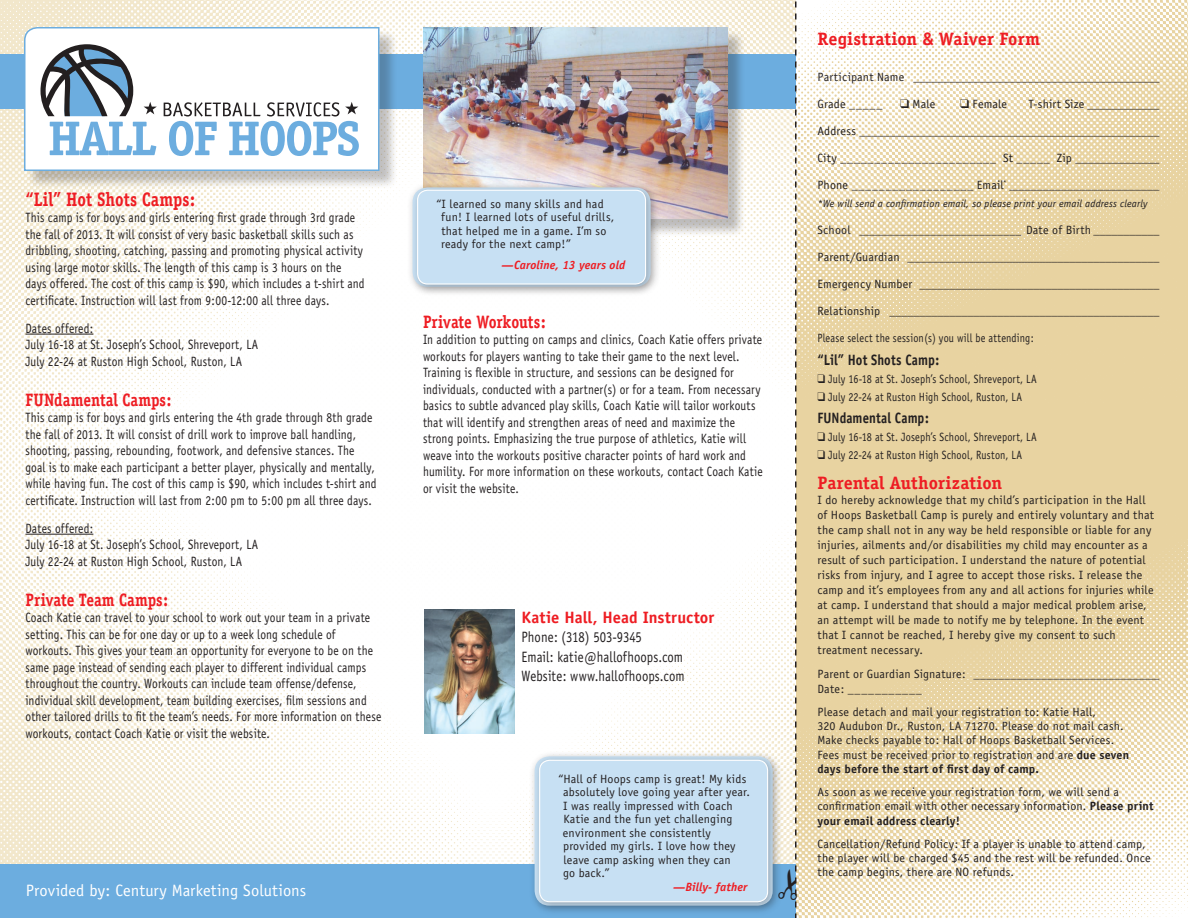
<style>
.page{position:relative;width:1188px;height:918px;background:#fff}
.page>*{position:absolute;margin:0;border:0;box-sizing:border-box;transform-origin:0 0}
.t1{font:700 19.5px "Officina Serif";letter-spacing:.005em;color:#ee1d23;scale:.85 1}
.Body_Copy{font:700 18px "Officina Serif";color:#ee1d23;scale:.85 1}
.Body_Copy-2{font:700 18px "Officina Serif";color:#ee1d23}
.Body_Copy-3{font:16.5px "Officina Sans";letter-spacing:.005em;color:#fff}
.Body_Copy-4{font:700 16.5px "Officina Sans";color:#ee1d23}
.Body_Copy-5{font:15px/19.5px "Officina Sans";letter-spacing:.005em;color:#231f20;scale:.85 1}
.Body_Copy-6{font:700 15px "Officina Sans";letter-spacing:.005em;color:#231f20;scale:.85 1}
.Body_Copy-7{font:13.5px/16.5px "Officina Sans";letter-spacing:.01em;color:#231f20;scale:.85 1}
.Body_Copy-8{font:12px/15px "Officina Sans";letter-spacing:.015em;color:#231f20}
.Body_Copy-9{font:12px "Officina Sans";letter-spacing:.015em;color:#231f20;scale:.85 1}
.Body_Copy-10{font:italic 700 12px "Officina Sans";letter-spacing:.005em;color:#ee1d23}
.Body_Copy-11{font:italic 10.5px "Officina Sans";letter-spacing:.015em;color:#231f20}
.s1{font-weight:700}
</style>
<div class="page">
<img style="left:635px;top:635px;width:143px;height:115px">
<img style="left:0;top:634px;width:634px;height:230px">
<img style="left:634px;top:0;width:144px;height:634px">
<img style="left:0;top:0;width:634px;height:634px">
<div style="left:0;top:54px;width:1161px;height:54px;background:#6caddf"></div>
<div style="left:0;top:864px;width:1149px;height:54px;background:#6caddf"></div>
<div style="left:796px;top:0;width:392px;height:918px;background:#e8d3a1"></div>
<img style="left:797px;top:539px;width:391px;height:379px">
<img style="left:797px;top:0;width:391px;height:385px">
<hr style="left:26px;top:334px;width:67px;height:1px;background:#231f20">
<hr style="left:26px;top:534px;width:67px;height:1px;background:#231f20">
<div style="left:425px;top:29px;width:321px;height:208px;background:#231f20;opacity:.3"></div>
<img style="left:423px;top:27px;width:305px;height:191px">
<div style="left:26px;top:29px;width:372px;height:161px;background:#231f20;opacity:.28"></div>
<svg style="left:23px;top:26px;width:357px;height:146px"></svg>
<svg style="left:50px;top:122px;width:106px;height:33px"></svg>
<svg style="left:164px;top:102px;width:195px;height:54px"></svg>
<svg style="left:40px;top:44px;width:117px;height:72px"></svg>
<img style="left:424px;top:610px;width:90px;height:123px">
<div style="left:529px;top:750px;width:254px;height:166px;background:#231f20;opacity:.3"></div>
<div style="left:533px;top:754px;width:246px;height:158px;background:#231f20;opacity:.3"></div>
<div style="left:540px;top:760px;width:228px;height:142px;background:#c7e0f3;border-radius:10px"></div>
<div style="left:539px;top:760px;width:229px;height:142px;border:1px solid #fff;border-radius:10px"></div>
<div style="left:406px;top:181px;width:255px;height:116px;background:#231f20;opacity:.3"></div>
<div style="left:411px;top:184px;width:246px;height:111px;background:#231f20;opacity:.3"></div>
<div style="left:418px;top:190px;width:228px;height:94px;background:#c7e0f3;border-radius:10px"></div>
<div style="left:417px;top:190px;width:229px;height:95px;border:1px solid #fff;border-radius:10px"></div>
<svg style="left:778px;top:0;width:19px;height:918px"></svg>
<p class="t1" style="left:26px;top:187px;width:201px">“Lil” Hot Shots Camps:</p>
<p class="Body_Copy-7" style="left:26px;top:209px;width:400px">This camp is for boys and girls entering first grade through 3rd grade the fall of 2013. It will consist of very basic basketball skills such as dribbling, shooting, catching, passing and promoting physical activity using large motor skills. The length of this camp is 3 hours on the days offered. The cost of this camp is $90, which includes a t-shirt and certificate. Instruction will last from 9:00-12:00 all three days.</p>
<p class="Body_Copy-7" style="left:26px;top:320px;width:275px">Dates offered:<br>July 16-18 at St. Joseph’s School, Shreveport, LA<br>July 22-24 at Ruston High School, Ruston, LA</p>
<p class="Body_Copy" style="left:26px;top:388px;width:173px">FUNdamental Camps:</p>
<p class="Body_Copy-7" style="left:26px;top:409px;width:415px">This camp is for boys and girls entering the 4th grade through 8th grade the fall of 2013. It will consist of drill work to improve ball handling, shooting, passing, rebounding, footwork, and defensive stances. The goal is to make each participant a better player, physically and mentally, while having fun. The cost of this camp is $90, which includes t-shirt and certificate. Instruction will last from 2:00 pm to 5:00 pm all three days.</p>
<p class="Body_Copy-7" style="left:26px;top:520px;width:275px">Dates offered:<br>July 16-18 at St. Joseph’s School, Shreveport, LA<br>July 22-24 at Ruston High School, Ruston, LA</p>
<p class="Body_Copy" style="left:26px;top:588px;width:169px">Private Team Camps:</p>
<p class="Body_Copy-7" style="left:26px;top:609px;width:420px">Coach Katie can travel to your school to work out your team in a private setting. This can be for one day or up to a week long schedule of workouts. This gives your team an opportunity for everyone to be on the same page instead of sending each player to different individual camps throughout the country. Workouts can include team offense/defense, individual skill development, team building exercises, film sessions and other tailored drills to fit the team’s needs. For more information on these workouts, contact Coach Katie or visit the website.</p>
<p class="Body_Copy-3" style="left:26px;top:881px;width:282px">Provided by: Century Marketing Solutions</p>
<p class="Body_Copy-8" style="left:441px;top:197px;width:175px;line-height:13.5px;text-indent:-5px">“I learned so many skills and had fun! I learned lots of useful drills, that helped me in a game. I’m so ready for the next camp!”</p>
<p class="Body_Copy-10" style="left:502px;top:258px;width:125px">—Caroline, 13 years old</p>
<p class="Body_Copy" style="left:423px;top:311px;width:146px">Private Workouts:</p>
<p class="Body_Copy-7" style="left:423px;top:332px;width:401px">In addition to putting on camps and clinics, Coach Katie offers private workouts for players wanting to take their game to the next level.<br>Training is flexible in structure, and sessions can be designed for individuals, conducted with a partner(s) or for a team. From necessary basics to subtle advanced play skills, Coach Katie will tailor workouts that will identify and strengthen areas of need and maximize the strong points. Emphasizing the true purpose of athletics, Katie will weave into the workouts positive character points of hard work and humility. For more information on these workouts, contact Coach Katie or visit the website.</p>
<p class="Body_Copy-4" style="left:522px;top:607px;width:194px">Katie Hall, Head Instructor</p>
<p class="Body_Copy-5" style="left:522px;top:628px;width:193px">Phone: (318) 503-9345<br>Email: katie@hallofhoops.com<br>Website: www.hallofhoops.com</p>
<p class="Body_Copy-8" style="left:563px;top:772px;width:189px;line-height:13.5px;text-indent:-5px">“Hall of Hoops camp is great! My kids absolutely love going year after year.<br>I was really impressed with Coach<br>Katie and the fun yet challenging environment she consistently provided my girls. I love how they leave camp asking when they can<br>go back.”</p>
<p class="Body_Copy-10" style="left:673px;top:879px;width:76px">—Billy- father</p>
<p class="Body_Copy-2" style="left:817px;top:28px;width:224px">Registration &amp; Waiver Form</p>
<p class="Body_Copy-8" style="left:818px;top:69px;width:344px">Participant Name _________________________________________</p>
<p class="Body_Copy-8" style="left:818px;top:96px;width:66px">Grade _____</p>
<p class="Body_Copy-8" style="left:900px;top:96px;width:37px">❑ Male</p>
<p class="Body_Copy-8" style="left:960px;top:96px;width:48px">❑ Female</p>
<p class="Body_Copy-8" style="left:1028px;top:96px;width:133px">T-shirt Size ____________</p>
<p class="Body_Copy-8" style="left:818px;top:123px;width:343px">Address __________________________________________________</p>
<p class="Body_Copy-8" style="left:818px;top:150px;width:343px">City _______________________ St _____ Zip ______________</p>
<p class="Body_Copy-8" style="left:818px;top:177px;width:344px">Phone __________________ Email<sup>*</sup> _________________________</p>
<p class="Body_Copy-11" style="left:818px;top:197px;width:332px">*We will send a confirmation email, so please print your email address clearly</p>
<p class="Body_Copy-8" style="left:818px;top:222px;width:344px">School ___________________________ Date of Birth ___________</p>
<p class="Body_Copy-8" style="left:818px;top:249px;width:343px">Parent/Guardian __________________________________________</p>
<p class="Body_Copy-8" style="left:818px;top:276px;width:344px">Emergency Number ________________________________________</p>
<p class="Body_Copy-8" style="left:818px;top:303px;width:343px">Relationship _____________________________________________</p>
<p class="Body_Copy-9" style="left:818px;top:331px;width:256px">Please select the session(s) you will be attending:</p>
<p class="Body_Copy-6" style="left:818px;top:350px;width:145px">“Lil” Hot Shots Camp:</p>
<p class="Body_Copy-9" style="left:818px;top:371px;width:260px">❑ July 16-18 at St. Joseph’s School, Shreveport, LA</p>
<p class="Body_Copy-9" style="left:818px;top:389px;width:242px">❑ July 22-24 at Ruston High School, Ruston, LA</p>
<p class="Body_Copy-6" style="left:818px;top:409px;width:133px">FUNdamental Camp:</p>
<p class="Body_Copy-9" style="left:818px;top:430px;width:260px">❑ July 16-18 at St. Joseph’s School, Shreveport, LA</p>
<p class="Body_Copy-9" style="left:818px;top:448px;width:242px">❑ July 22-24 at Ruston High School, Ruston, LA</p>
<p class="Body_Copy-2" style="left:818px;top:471px;width:186px">Parental Authorization</p>
<p class="Body_Copy-8" style="left:818px;top:492px;width:338px">I do hereby acknowledge that my child’s participation in the Hall of Hoops Basketball Camp is purely and entirely voluntary and that the camp shall not in any way be held responsible or liable for any injuries, ailments and/or disabilities my child may encounter as a result of such participation. I understand the nature of potential risks from injury, and I agree to accept those risks. I release the camp and it’s employees from any and all actions for injuries while at camp. I understand that should a major medical problem arise, an attempt will be made to notify me by telephone. In the event that I cannot be reached, I hereby give my consent to such treatment necessary.</p>
<p class="Body_Copy-8" style="left:818px;top:666px;width:344px">Parent or Guardian Signature: _______________________________<br>Date: ___________</p>
<p class="Body_Copy-8" style="left:818px;top:705px;width:313px;line-height:14.2px">Please detach and mail your registration to: Katie Hall,<br>320 Audubon Dr., Ruston, LA 71270. Please do not mail cash.<br>Make checks payable to: Hall of Hoops Basketball Services.<br>Fees must be received prior to registration and are <span class="s1">due seven days before the start of first day of camp.</span></p>
<p class="Body_Copy-8" style="left:818px;top:785px;width:338px;line-height:14.2px">As soon as we receive your registration form, we will send a confirmation email with other necessary information. <span class="s1">Please print your email address clearly!</span></p>
<p class="Body_Copy-8" style="left:818px;top:837px;width:335px;line-height:14.2px">Cancellation/Refund Policy: If a player is unable to attend camp, the player will be charged $45 and the rest will be refunded. Once the camp begins, there are NO refunds.</p>
</div>
